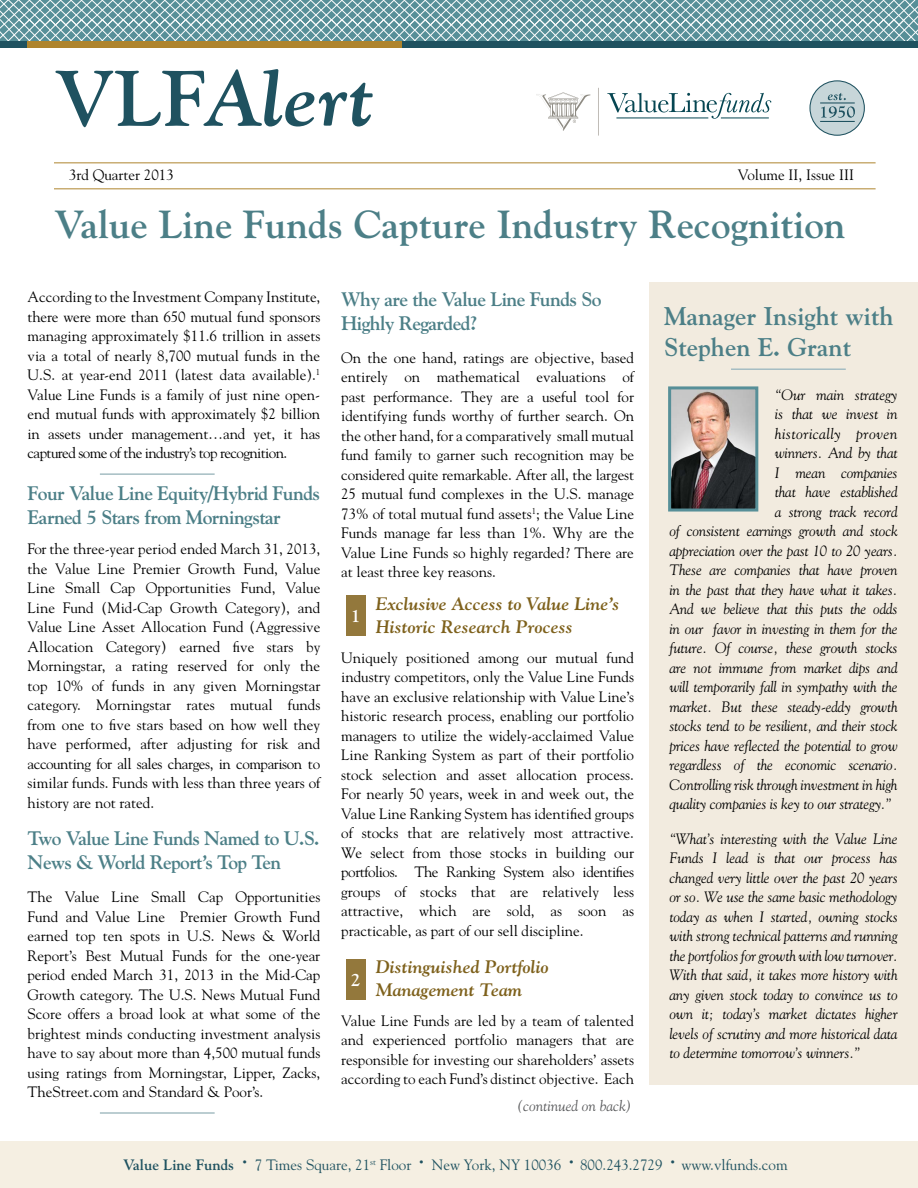
<style>
.page{position:relative;width:918px;height:1188px;background:#fff}
.page>*{position:absolute;margin:0;border:0;box-sizing:border-box;transform-origin:0 0}
.t1{font:italic 700 78px "Goudy Std";color:#1f5260}
.t2{font:700 39px "Goudy Std";color:#4c7f87}
.t3{font:700 25.5px/30.6px "Goudy Std";color:#4c7f87}
.t4{font:700 19.5px/24px "Goudy Std";letter-spacing:-.03em;color:#4c7f87}
.t5{font:italic 700 18px/22.5px "Goudy Std";color:#7e611c}
.t6{font:700 18px "Goudy Std";color:#fff}
.t7{font:15px/19.5px "Goudy Std";color:#000;text-align:justify}
.t8{font:italic 15px/19.5px "Goudy Std";letter-spacing:-.01em;color:#000;text-align:justify}
.t9{font:15px "Goudy Std";color:#1f5260}
.t10{font:italic 15px "Goudy Std";letter-spacing:.03em;color:#000}
.t11{font:italic 15px "Goudy Std";color:#58595b}
.s1{font-style:normal}
.s2{font-weight:700}
</style>
<div class="page">
<svg style="left:0;top:0;width:918px;height:41px;background:#83acb3"></svg>
<div style="left:0;top:41px;width:918px;height:7px;background:#1f5260"></div>
<div style="left:27px;top:41px;width:375px;height:7px;background:#ae842d"></div>
<svg style="left:536px;top:92px;width:54px;height:39px"></svg>
<hr style="left:598px;top:88px;width:1px;height:48px;background:#c0bcb7">
<svg style="left:607px;top:93px;width:164px;height:26px"></svg>
<hr style="left:616px;top:118px;width:92px;height:1px;background:#064652">
<hr style="left:721px;top:118px;width:48px;height:1px;background:#064652">
<svg style="left:809px;top:80px;width:56px;height:56px"></svg>
<hr style="left:820px;top:102px;width:35px;height:2px;background:#1f5260">
<hr style="left:820px;top:121px;width:35px;height:1px;background:#1f5260">
<hr style="left:54px;top:162px;width:822px;height:1px;background:#ae842d">
<hr style="left:54px;top:188px;width:822px;height:1px;background:#ae842d">
<div style="left:0;top:1142px;width:918px;height:46px;background:#f5efe2"></div>
<div style="left:649px;top:282px;width:269px;height:803px;background:#f2ebdf"></div>
<hr style="left:100px;top:1112px;width:115px;height:2px;background:#a5bdc3">
<hr style="left:100px;top:473px;width:115px;height:2px;background:#a5bdc3">
<img style="left:672px;top:390px;width:82px;height:118px">
<div style="left:668px;top:386px;width:90px;height:126px;border:3px solid #578f98"></div>
<div style="left:346px;top:596px;width:20px;height:40px;background:#93783c"></div>
<div style="left:346px;top:959px;width:20px;height:41px;background:#93783c"></div>
<hr style="left:731px;top:368px;width:115px;height:2px;background:#a5bdc3">
<h1 class="t1" style="left:54px;top:50px;width:322px"><span class="s1">VLF</span>Alert</h1>
<p class="t7" style="left:69px;top:165px;width:106px">3rd Quarter 2013</p>
<p class="t7" style="left:738px;top:165px;width:118px">Volume II, Issue III</p>
<h2 class="t2" style="left:54px;top:201px;width:793px">Value Line Funds Capture Industry Recognition</h2>
<p class="t7" style="left:28px;top:287px;width:294px">According to the Investment Company Institute, there were more than 650 mutual fund sponsors managing approximately $11.6 trillion in assets via a total of nearly 8,700 mutual funds in the U.S. at year-end 2011 (latest data available).<sup>1<br></sup>Value Line Funds is a family of just nine open&shy;end mutual funds with approximately $2 billion in assets under management…and yet, it has captured some of the industry’s top recognition.</p>
<h3 class="t4" style="left:28px;top:482px;width:294px">Four Value Line Equity/Hybrid Funds<br>Earned 5 Stars from Morningstar</h3>
<p class="t7" style="left:28px;top:539px;width:294px">For the three-year period ended March 31, 2013, the Value Line Premier Growth Fund, Value Line Small Cap Opportunities Fund, Value Line Fund (Mid-Cap Growth Category), and Value Line Asset Allocation Fund (Aggressive Allocation Category) earned five stars by Morningstar, a rating reserved for only the top 10% of funds in any given Morningstar category. Morningstar rates mutual funds from one to five stars based on how well they have performed, after adjusting for risk and accounting for all sales charges, in comparison to similar funds. Funds with less than three years of history are not rated.</p>
<h3 class="t4" style="left:28px;top:827px;width:293px">Two Value Line Funds Named to U.S.<br>News &amp; World Report’s Top Ten</h3>
<p class="t7" style="left:28px;top:887px;width:294px">The Value Line Small Cap Opportunities Fund and Value Line Premier Growth Fund earned top ten spots in U.S. News &amp; World Report’s Best Mutual Funds for the one-year period ended March 31, 2013 in the Mid-Cap Growth category. The U.S. News Mutual Fund Score offers a broad look at what some of the brightest minds conducting investment analysis have to say about more than 4,500 mutual funds using ratings from Morningstar, Lipper, Zacks, TheStreet.com and Standard &amp; Poor’s.</p>
<h3 class="t4" style="left:341px;top:287px;width:262px">Why are the Value Line Funds So<br>Highly Regarded?</h3>
<p class="t7" style="left:341px;top:348px;width:294px">On the one hand, ratings are objective, based entirely on mathematical evaluations of past performance. They are a useful tool for identifying funds worthy of further search. On the other hand, for a comparatively small mutual fund family to garner such recognition may be considered quite remarkable. After all, the largest 25 mutual fund complexes in the U.S. manage 73% of total mutual fund assets<sup>1</sup>; the Value Line Funds manage far less than 1%. Why are the Value Line Funds so highly regarded? There are at least three key reasons.</p>
<p class="t5" style="left:376px;top:593px;width:245px">Exclusive Access to Value Line’s<br>Historic Research Process</p>
<p class="t7" style="left:341px;top:648px;width:294px">Uniquely positioned among our mutual fund industry competitors, only the Value Line Funds have an exclusive relationship with Value Line’s historic research process, enabling our portfolio managers to utilize the widely-acclaimed Value Line Ranking System as part of their portfolio stock selection and asset allocation process.<br>For nearly 50 years, week in and week out, the Value Line Ranking System has identified groups of stocks that are relatively most attractive.<br>We select from those stocks in building our portfolios. The Ranking System also identifies groups of stocks that are relatively less attractive, which are sold, as soon as practicable, as part of our sell discipline.</p>
<p class="t5" style="left:376px;top:956px;width:175px">Distinguished Portfolio<br>Management Team</p>
<p class="t7" style="left:341px;top:1011px;width:294px">Value Line Funds are led by a team of talented and experienced portfolio managers that are responsible for investing our shareholders’ assets according to each Fund’s distinct objective. Each</p>
<p class="t6" style="left:351px;top:605px;width:12px">1</p>
<p class="t6" style="left:351px;top:969px;width:12px">2</p>
<p class="t11" style="left:517px;top:1097px;width:116px">(continued on back)</p>
<h3 class="t3" style="left:664px;top:301px;width:231px">Manager Insight with<br>Stephen E. Grant</h3>
<p class="t8" style="left:775px;top:385px;width:124px">“Our main strategy</p>
<p class="t8" style="left:775px;top:404px;width:124px">is that we invest in</p>
<p class="t10" style="left:775px;top:424px;width:124px">historically proven</p>
<p class="t8" style="left:775px;top:443px;width:124px">winners. And by that</p>
<p class="t8" style="left:775px;top:463px;width:124px">I mean companies</p>
<p class="t8" style="left:775px;top:482px;width:124px">that have established</p>
<p class="t8" style="left:775px;top:502px;width:124px">a strong track record</p>
<p class="t8" style="left:669px;top:521px;width:230px">of consistent earnings growth and stock</p>
<p class="t8" style="left:669px;top:541px;width:230px">appreciation over the past 10 to 20 years.</p>
<p class="t8" style="left:669px;top:560px;width:230px">These are companies that have proven</p>
<p class="t8" style="left:669px;top:580px;width:230px">in the past that they have what it takes.</p>
<p class="t8" style="left:669px;top:599px;width:230px">And we believe that this puts the odds</p>
<p class="t8" style="left:669px;top:619px;width:230px">in our favor in investing in them for the</p>
<p class="t8" style="left:669px;top:638px;width:230px">future. Of course, these growth stocks</p>
<p class="t8" style="left:669px;top:658px;width:230px">are not immune from market dips and</p>
<p class="t8" style="left:669px;top:677px;width:230px">will temporarily fall in sympathy with the</p>
<p class="t8" style="left:669px;top:697px;width:230px">market. But these steady-eddy growth</p>
<p class="t8" style="left:669px;top:716px;width:230px">stocks tend to be resilient, and their stock</p>
<p class="t8" style="left:669px;top:736px;width:230px">prices have reflected the potential to grow</p>
<p class="t8" style="left:669px;top:755px;width:230px">regardless of the economic scenario.</p>
<p class="t8" style="left:669px;top:775px;width:230px">Controlling risk through investment in high</p>
<p class="t8" style="left:669px;top:794px;width:224px">quality companies is key to our strategy.”</p>
<p class="t8" style="left:669px;top:829px;width:230px">“What’s interesting with the Value Line Funds I lead is that our process has changed very little over the past 20 years or so. We use the same basic methodology today as when I started, owning stocks with strong technical patterns and running the portfolios for growth with low turnover.<br>With that said, it takes more history with any given stock today to convince us to own it; today’s market dictates higher levels of scrutiny and more historical data to determine tomorrow’s winners.”</p>
<p class="t9" style="left:123px;top:1155px;width:666px"><span class="s2">Value Line Funds</span> <sup>•</sup> 7 Times Square, 21<sup>st</sup> Floor <sup>•</sup> New York, NY 10036 <sup>•</sup> 800.243.2729 <sup>•</sup> www.vlfunds.com</p>
</div>
